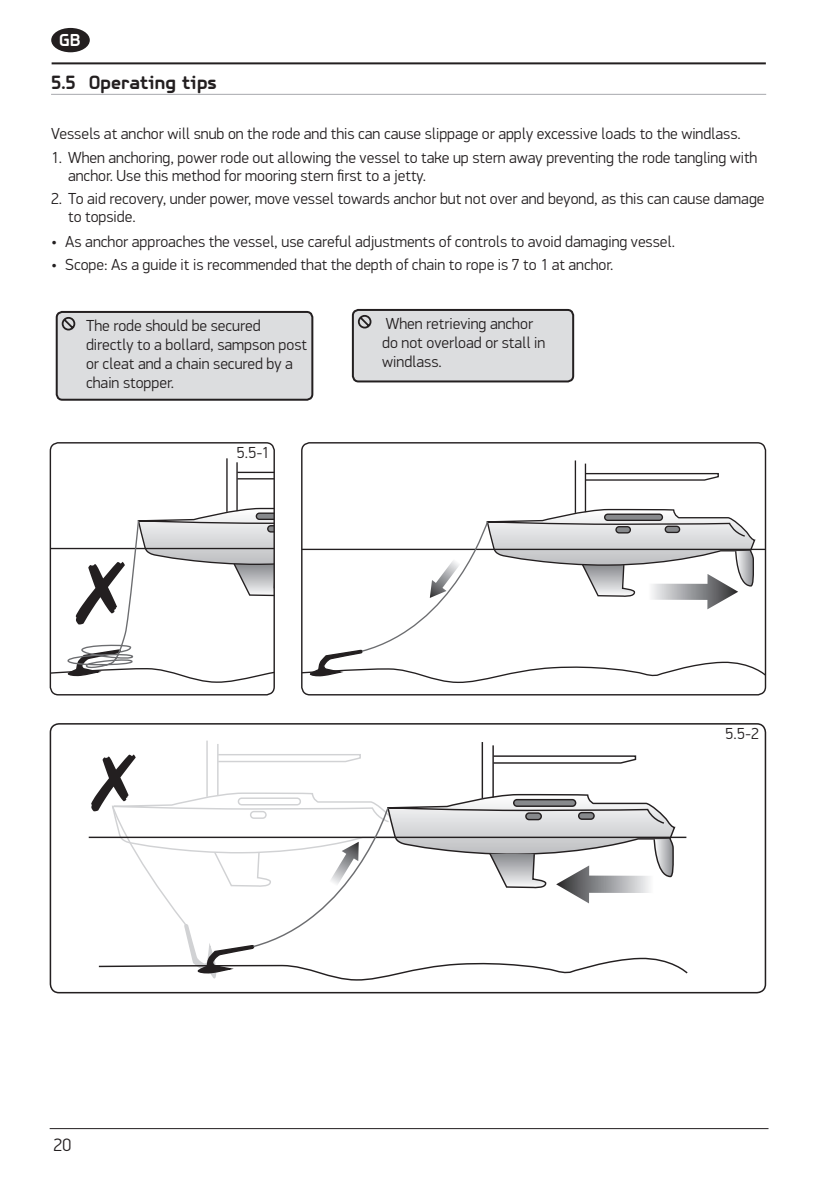
<style>
.page{position:relative;width:840px;height:1191px;background:#fff}
.page>*{position:absolute;margin:0;border:0;box-sizing:border-box;transform-origin:0 0}
.Sub_header{font:700 20px "PF Isotext Pro";color:#231f20}
.t1{font:300 18px "PF Din Display Pro";color:#231f20}
.t2{font:700 18px "PF Isotext Pro";color:#fff}
.Number_Bullet_copy{font:300 16px/18px "PF Din Display Pro";color:#231f20}
.Warning_text-_Do_not{font:300 16px/19.2px "PF Din Display Pro";color:#231f20}
.Body_Copy{font:300 16px "PF Din Display Pro";color:#231f20}
.Images_Numbers{font:300 16px "PF Din Display Pro";color:#231f20}
</style>
<div class="page">
<hr style="left:52px;top:62px;width:713px;height:2px;background:#231f20">
<hr style="left:50px;top:1128px;width:718px;height:1px;background:#231f20">
<div style="left:51px;top:28px;width:39px;height:24px;background:#231f20;border-radius:50%"></div>
<hr style="left:574px;top:460px;width:1px;height:53px;background:#231f20">
<hr style="left:584px;top:463px;width:1px;height:49px;background:#231f20">
<svg style="left:584px;top:472px;width:135px;height:9px"></svg>
<svg style="left:303px;top:508px;width:460px;height:175px"></svg>
<div style="left:301px;top:442px;width:464px;height:253px;border:1px solid #231f20;border-radius:8px"></div>
<hr style="left:226px;top:458px;width:1px;height:54px;background:#231f20">
<hr style="left:236px;top:462px;width:1px;height:49px;background:#231f20">
<svg style="left:236px;top:471px;width:37px;height:9px"></svg>
<svg style="left:52px;top:507px;width:221px;height:176px"></svg>
<div style="left:50px;top:442px;width:225px;height:253px;border:1px solid #231f20;border-radius:8px"></div>
<hr style="left:206px;top:740px;width:2px;height:56px;background:#d1d2d4">
<hr style="left:217px;top:744px;width:1px;height:52px;background:#d1d2d4">
<hr style="left:481px;top:742px;width:2px;height:56px;background:#231f20">
<hr style="left:492px;top:745px;width:1px;height:52px;background:#231f20">
<hr style="left:89px;top:836px;width:597px;height:2px;background:#231f20">
<svg style="left:91px;top:753px;width:597px;height:228px"></svg>
<div style="left:50px;top:723px;width:715px;height:270px;border:2px solid #231f20;border-radius:9px"></div>
<hr style="left:51px;top:94px;width:714px;height:1px;background:#a8a9ad">
<div style="left:352px;top:310px;width:221px;height:71px;background:#dcdddf;border-radius:6px"></div>
<svg style="left:357px;top:315px;width:14px;height:13px"></svg>
<div style="left:351px;top:309px;width:223px;height:73px;border:2px solid #231f20;border-radius:6px"></div>
<div style="left:57px;top:312px;width:255px;height:88px;background:#dcdddf;border-radius:6px"></div>
<svg style="left:62px;top:317px;width:13px;height:13px"></svg>
<div style="left:56px;top:311px;width:257px;height:90px;border:2px solid #231f20;border-radius:6px"></div>
<p class="t2" style="left:59px;top:29px;width:23px">GB</p>
<p class="Sub_header" style="left:51px;top:70px;width:167px">5.5 Operating tips</p>
<p class="Body_Copy" style="left:51px;top:124px;width:690px">Vessels at anchor will snub on the rode and this can cause slippage or apply excessive loads to the windlass.</p>
<p class="Number_Bullet_copy" style="left:68px;top:148px;width:690px;text-indent:-17px">1. When anchoring, power rode out allowing the vessel to take up stern away preventing the rode tangling with anchor. Use this method for mooring stern first to a jetty.</p>
<p class="Number_Bullet_copy" style="left:68px;top:190px;width:697px;text-indent:-17px">2. To aid recovery, under power, move vessel towards anchor but not over and beyond, as this can cause damage to topside.</p>
<p class="Number_Bullet_copy" style="left:51px;top:232px;width:625px">• As anchor approaches the vessel, use careful adjustments of controls to avoid damaging vessel.</p>
<p class="Number_Bullet_copy" style="left:51px;top:256px;width:563px">• Scope: As a guide it is recommended that the depth of chain to rope is 7 to 1 at anchor.</p>
<p class="Warning_text-_Do_not" style="left:86px;top:316px;width:222px">The rode should be secured directly to a bollard, sampson post or cleat and a chain secured by a chain stopper.</p>
<p class="Images_Numbers" style="left:237px;top:444px;width:34px">5.5-1</p>
<p class="Warning_text-_Do_not" style="left:382px;top:314px;width:164px">When retrieving anchor do not overload or stall in windlass.</p>
<p class="t1" style="left:54px;top:1134px;width:19px">20</p>
<p class="Images_Numbers" style="left:725px;top:724px;width:35px">5.5-2</p>
</div>
